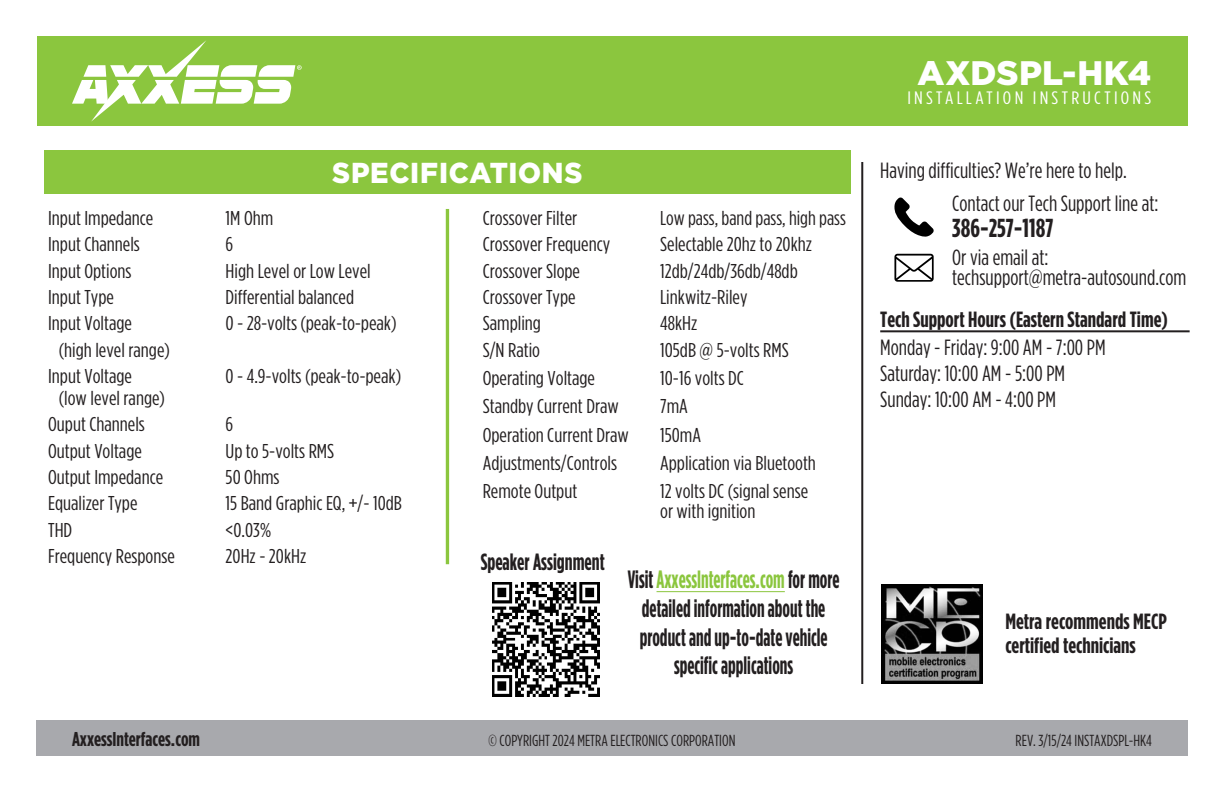
<style>
.page{position:relative;width:1224px;height:792px;background:#fff}
.page>*{position:absolute;margin:0;border:0;box-sizing:border-box;transform-origin:0 0}
.t1{font:900 34px "Gotham";letter-spacing:.005em;color:#fff}
.t2{font:900 28.8px "Gotham";letter-spacing:.025em;color:#fff;scale:.96 1}
.t3{font:700 26px "Gotham Condensed";color:#231f20}
.t4{font:700 25px/28.6px "Gotham Condensed";color:#231f20;text-align:center;scale:.8 1}
.t5{font:700 23.4px "Gotham Condensed";color:#231f20;scale:.88 1}
.t6{font:22px/26px "Gotham Condensed";color:#231f20}
.t7{font:700 22px/24px "Gotham Condensed";color:#231f20}
.t8{font:20px/26.4px "Gotham Condensed";color:#231f20;scale:1.07 1}
.t9{font:20px "Gotham Condensed";color:#231f20;scale:1.04 1}
.t10{font:700 20px "Gotham Condensed";color:#231f20}
.t11{font:18px "Gotham Condensed";letter-spacing:.16em;color:#fff;scale:1.14 1}
.t12{font:16px "Gotham Condensed";color:#231f20}
.s1{color:#8bc63e}
</style>
<div class="page">
<div style="left:36px;top:720px;width:1152px;height:36px;background:#a8a9ad"></div>
<hr style="left:861px;top:162px;width:2px;height:522px;background:#231f20">
<div style="left:37px;top:36px;width:1150px;height:90px;background:#8bc63e"></div>
<img style="left:882px;top:584px;width:100px;height:100px">
<svg style="left:72px;top:40px;width:230px;height:82px"></svg>
<hr style="left:880px;top:330px;width:310px;height:2px;background:#231f20">
<svg style="left:894px;top:198px;width:40px;height:39px"></svg>
<svg style="left:894px;top:254px;width:40px;height:28px"></svg>
<div style="left:45px;top:151px;width:806px;height:43px;background:#8bc63e"></div>
<hr style="left:446px;top:209px;width:3px;height:355px;background:#8bc63e">
<img style="left:492px;top:582px;width:108px;height:115px">
<hr style="left:657px;top:591px;width:128px;height:1px;background:#8bc63e">
<h1 class="t1" style="left:918px;top:53px;width:235px">AXDSPL-HK4</h1>
<h2 class="t2" style="left:332px;top:156px;width:262px">SPECIFICATIONS</h2>
<p class="t8" style="left:48px;top:204px;width:100px">Input Impedance</p>
<p class="t8" style="left:226px;top:204px;width:46px">1M Ohm</p>
<p class="t8" style="left:48px;top:231px;width:87px">Input Channels</p>
<p class="t8" style="left:226px;top:231px;width:9px">6</p>
<p class="t8" style="left:48px;top:257px;width:79px">Input Options</p>
<p class="t8" style="left:226px;top:257px;width:137px">High Level or Low Level</p>
<p class="t8" style="left:48px;top:283px;width:63px">Input Type</p>
<p class="t8" style="left:226px;top:283px;width:122px">Differential balanced</p>
<p class="t8" style="left:48px;top:310px;width:80px">Input Voltage</p>
<p class="t8" style="left:226px;top:310px;width:162px">0 - 28-volts (peak-to-peak)</p>
<p class="t8" style="left:48px;top:336px;width:115px;text-indent:11px">(high level range)<br>Input Voltage</p>
<p class="t8" style="left:226px;top:363px;width:166px">0 - 4.9-volts (peak-to-peak)</p>
<p class="t8" style="left:48px;top:385px;width:111px;text-indent:11px">(low level range)<br>Ouput Channels</p>
<p class="t8" style="left:226px;top:411px;width:9px">6</p>
<p class="t8" style="left:48px;top:437px;width:89px">Output Voltage</p>
<p class="t8" style="left:226px;top:437px;width:103px">Up to 5-volts RMS</p>
<p class="t8" style="left:48px;top:464px;width:109px">Output Impedance</p>
<p class="t8" style="left:226px;top:464px;width:52px">50 Ohms</p>
<p class="t8" style="left:48px;top:490px;width:85px">Equalizer Type</p>
<p class="t8" style="left:226px;top:490px;width:166px">15 Band Graphic EQ, +/- 10dB</p>
<p class="t8" style="left:48px;top:516px;width:24px">THD</p>
<p class="t8" style="left:226px;top:516px;width:44px">&lt;0.03%</p>
<p class="t8" style="left:48px;top:543px;width:120px">Frequency Response</p>
<p class="t8" style="left:226px;top:543px;width:77px">20Hz - 20kHz</p>
<p class="t8" style="left:483px;top:204px;width:90px">Crossover Filter</p>
<p class="t9" style="left:660px;top:207px;width:180px">Low pass, band pass, high pass</p>
<p class="t8" style="left:483px;top:231px;width:121px">Crossover Frequency</p>
<p class="t8" style="left:660px;top:231px;width:144px">Selectable 20hz to 20khz</p>
<p class="t8" style="left:483px;top:257px;width:92px">Crossover Slope</p>
<p class="t8" style="left:660px;top:257px;width:130px">12db/24db/36db/48db</p>
<p class="t8" style="left:483px;top:283px;width:88px">Crossover Type</p>
<p class="t8" style="left:660px;top:283px;width:83px">Linkwitz-Riley</p>
<p class="t8" style="left:483px;top:310px;width:56px">Sampling</p>
<p class="t8" style="left:660px;top:310px;width:36px">48kHz</p>
<p class="t8" style="left:483px;top:336px;width:55px">S/N Ratio</p>
<p class="t8" style="left:660px;top:336px;width:122px">105dB @ 5-volts RMS</p>
<p class="t8" style="left:483px;top:365px;width:107px">Operating Voltage</p>
<p class="t8" style="left:660px;top:365px;width:80px">10-16 volts DC</p>
<p class="t8" style="left:483px;top:393px;width:129px">Standby Current Draw</p>
<p class="t8" style="left:660px;top:393px;width:27px">7mA</p>
<p class="t8" style="left:483px;top:421px;width:138px">Operation Current Draw</p>
<p class="t8" style="left:660px;top:421px;width:40px">150mA</p>
<p class="t8" style="left:483px;top:450px;width:127px">Adjustments/Controls</p>
<p class="t8" style="left:660px;top:450px;width:147px">Application via Bluetooth</p>
<p class="t8" style="left:483px;top:478px;width:90px">Remote Output</p>
<p class="t8" style="left:660px;top:481px;width:140px;line-height:20px">12 volts DC (signal sense or with ignition</p>
<p class="t5" style="left:481px;top:549px;width:143px">Speaker Assignment</p>
<p class="t4" style="left:628px;top:565px;width:266px">Visit <span class="s1">AxxessInterfaces.com</span> for more detailed information about the product and up-to-date vehicle specific applications</p>
<p class="t11" style="left:907px;top:88px;width:215px">INSTALLATION INSTRUCTIONS</p>
<p class="t6" style="left:952px;top:153px;width:208px;line-height:33px;text-indent:-72px">Having difficulties? We’re here to help.<br>Contact our Tech Support line at:</p>
<h3 class="t3" style="left:952px;top:213px;width:103px">386-257-1187</h3>
<p class="t6" style="left:952px;top:247px;width:236px;line-height:20px">Or via email at: techsupport@metra-autosound.com</p>
<p class="t7" style="left:880px;top:306px;width:289px">Tech Support Hours (Eastern Standard Time)</p>
<p class="t6" style="left:880px;top:334px;width:227px">Monday - Friday: 9:00 AM - 7:00 PM<br>Saturday: 10:00 AM - 5:00 PM<br>Sunday: 10:00 AM - 4:00 PM</p>
<p class="t7" style="left:1005px;top:609px;width:163px">Metra recommends MECP certified technicians</p>
<p class="t10" style="left:72px;top:728px;width:130px">AxxessInterfaces.com</p>
<p class="t12" style="left:489px;top:732px;width:248px">© COPYRIGHT 2024 METRA ELECTRONICS CORPORATION</p>
<p class="t12" style="left:1016px;top:732px;width:138px">REV. 3/15/24 INSTAXDSPL-HK4</p>
</div>
